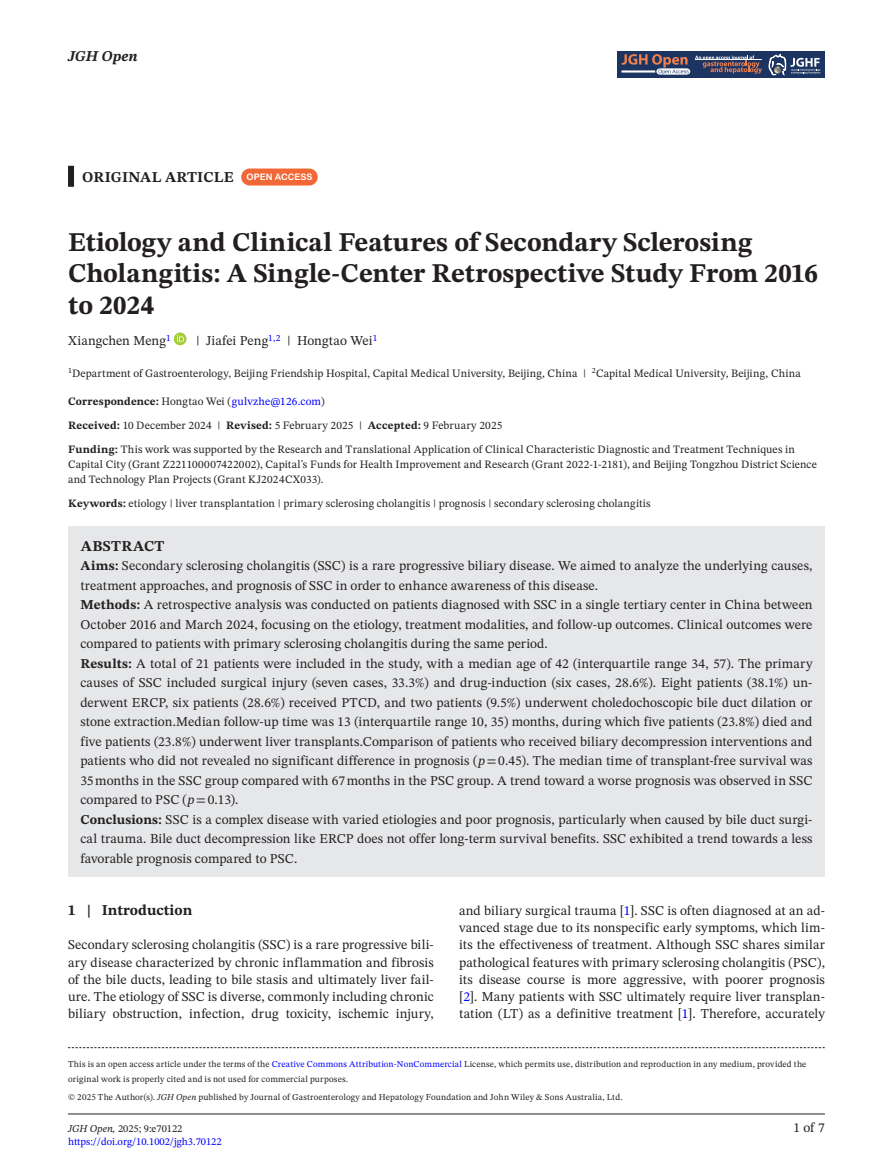
<style>
.page{position:relative;width:893px;height:1174px;background:#fff}
.page>*{position:absolute;margin:0;border:0;box-sizing:border-box;transform-origin:0 0}
.t1{font:700 27px/31.5px "STIX Two Text";color:#231f20}
.t2{font:700 15px "STIX Two Text";letter-spacing:.01em;color:#231f20}
.t3{font:italic 700 15px "STIX Two Text";color:#231f20}
.t4{font:13.5px/19.5px "STIX Two Text";letter-spacing:.005em;color:#231f20;text-align:justify}
.t5{font:11.25px/24px "STIX Two Text";letter-spacing:.015em;color:#231f20}
.t6{font:10.5px "STIX Two Text";color:#00f}
.t7{font:10.5px "STIX Two Text";color:#231f20}
.t8{font:9px/15px "STIX Two Text";letter-spacing:.015em;color:#231f20}
.s1{font-family:"Arial Rounded MT Bold";font-weight:400;font-size:9px;color:#fff}
.s2{font-weight:700}
.s3{color:#00f}
.s4{font-style:italic}
</style>
<div class="page">
<hr style="left:68px;top:1113px;width:757px;height:1px;background:#231f20">
<div style="left:617px;top:51px;width:208px;height:27px;background:#1b3462"></div>
<svg style="left:769px;top:54px;width:51px;height:21px"></svg>
<svg style="left:621px;top:54px;width:141px;height:21px"></svg>
<div style="left:68px;top:166px;width:6px;height:21px;background:#231f20"></div>
<div style="left:68px;top:526px;width:757px;height:42px;background:#e6e7e9"></div>
<div style="left:68px;top:545px;width:757px;height:58px;background:#e6e7e9"></div>
<div style="left:68px;top:584px;width:757px;height:78px;background:#e6e7e9"></div>
<div style="left:68px;top:642px;width:757px;height:176px;background:#e6e7e9"></div>
<div style="left:68px;top:798px;width:757px;height:78px;background:#e6e7e9"></div>
<div style="left:241px;top:168px;width:77px;height:17px;background:#f16736;border-radius:9px"></div>
<div style="left:174px;top:332px;width:12px;height:13px;background:#a5cd39;border-radius:50%"></div>
<svg style="left:177px;top:335px;width:7px;height:7px"></svg>
<svg style="left:68px;top:1047px;width:757px;height:1px"></svg>
<p class="t3" style="left:68px;top:46px;width:71px">JGH Open</p>
<p class="t2" style="left:82px;top:166px;width:232px">ORIGINAL ARTICLE <span class="s1">OPEN ACCESS</span></p>
<h1 class="t1" style="left:68px;top:227px;width:751px">Etiology and Clinical Features of Secondary Sclerosing<br>Cholangitis: A Single-Center Retrospective Study From 2016 to 2024</h1>
<p class="t4" style="left:68px;top:331px;width:104px">Xiangchen Meng<sup>1</sup></p>
<p class="t4" style="left:196px;top:331px;width:183px">| Jiafei Peng<sup>1,2</sup> | Hongtao Wei<sup>1</sup></p>
<p class="t5" style="left:68px;top:361px;width:734px"><sup>1</sup>Department of Gastroenterology, Beijing Friendship Hospital, Capital Medical University, Beijing, China | <sup>2</sup>Capital Medical University, Beijing, China</p>
<p class="t5" style="left:68px;top:389px;width:728px"><span class="s2">Correspondence:</span> Hongtao Wei (<span class="s3">gulvzhe@126.com</span>)<br><span class="s2">Received:</span> 10 December 2024 | <span class="s2">Revised:</span> 5 February 2025 | <span class="s2">Accepted:</span> 9 February 2025<br><span class="s2">Funding:</span> This work was supported by the Research and Translational Application of Clinical Characteristic Diagnostic and Treatment Techniques in</p>
<p class="t5" style="left:68px;top:456px;width:750px;line-height:15px">Capital City (Grant Z221100007422002), Capital's Funds for Health Improvement and Research (Grant 2022-1-2181), and Beijing Tongzhou District Science and Technology Plan Projects (Grant KJ2024CX033).</p>
<p class="t5" style="left:68px;top:491px;width:584px"><span class="s2">Keywords:</span> etiology | liver transplantation | primary sclerosing cholangitis | prognosis | secondary sclerosing cholangitis</p>
<p class="t2" style="left:81px;top:535px;width:85px">ABSTRACT</p>
<p class="t4" style="left:80px;top:556px;width:734px;text-align:left"><span class="s2">Aims:</span> Secondary sclerosing cholangitis (SSC) is a rare progressive biliary disease. We aimed to analyze the underlying causes, treatment approaches, and prognosis of SSC in order to enhance awareness of this disease.<br><span class="s2">Methods:</span> A retrospective analysis was conducted on patients diagnosed with SSC in a single tertiary center in China between October 2016 and March 2024, focusing on the etiology, treatment modalities, and follow-up outcomes. Clinical outcomes were compared to patients with primary sclerosing cholangitis during the same period.<br><span class="s2">Results:</span> A total of 21 patients were included in the study, with a median age of 42 (interquartile range 34, 57). The primary causes of SSC included surgical injury (seven cases, 33.3%) and drug-induction (six cases, 28.6%). Eight patients (38.1%) un&shy;derwent ERCP, six patients (28.6%) received PTCD, and two patients (9.5%) underwent choledochoscopic bile duct dilation or stone extraction.Median follow-up time was 13 (interquartile range 10, 35) months, during which five patients (23.8%) died and five patients (23.8%) underwent liver transplants.Comparison of patients who received biliary decompression interventions and patients who did not revealed no significant difference in prognosis (<span class="s4">p</span>=0.45). The median time of transplant-free survival was 35months in the SSC group compared with 67months in the PSC group. A trend toward a worse prognosis was observed in SSC compared to PSC (<span class="s4">p</span>=0.13).<br><span class="s2">Conclusions:</span> SSC is a complex disease with varied etiologies and poor prognosis, particularly when caused by bile duct surgi&shy;cal trauma. Bile duct decompression like ERCP does not offer long-term survival benefits. SSC exhibited a trend towards a less favorable prognosis compared to PSC.</p>
<p class="t2" style="left:68px;top:899px;width:126px">1 | Introduction</p>
<p class="t4" style="left:68px;top:936px;width:367px;line-height:17.2px">Secondary sclerosing cholangitis (SSC) is a rare progressive bili&shy;ary disease characterized by chronic inflammation and fibrosis of the bile ducts, leading to bile stasis and ultimately liver fail&shy;ure. The etiology of SSC is diverse, commonly including chronic biliary obstruction, infection, drug toxicity, ischemic injury,</p>
<p class="t4" style="left:459px;top:901px;width:367px;line-height:17.2px">and biliary surgical trauma [<span class="s3">1</span>]. SSC is often diagnosed at an ad&shy;vanced stage due to its nonspecific early symptoms, which lim&shy;its the effectiveness of treatment. Although SSC shares similar pathological features with primary sclerosing cholangitis (PSC), its disease course is more aggressive, with poorer prognosis [<span class="s3">2</span>]. Many patients with SSC ultimately require liver transplan&shy;tation (LT) as a definitive treatment [<span class="s3">1</span>]. Therefore, accurately</p>
<p class="t8" style="left:68px;top:1056px;width:740px">This is an open access article under the terms of the <span class="s3">Creative Commons Attribution-NonCommercial</span> License, which permits use, distribution and reproduction in any medium, provided the original work is properly cited and is not used for commercial purposes.</p>
<p class="t8" style="left:68px;top:1089px;width:556px">© 2025 The Author(s). <span class="s4">JGH Open</span> published by Journal of Gastroenterology and Hepatology Foundation and John Wiley &amp; Sons Australia, Ltd.</p>
<p class="t7" style="left:68px;top:1121px;width:116px"><span class="s4">JGH Open,</span> 2025; 9:e70122</p>
<p class="t4" style="left:793px;top:1118px;width:33px">1 of 7</p>
<p class="t6" style="left:68px;top:1134px;width:155px">https://doi.org/10.1002/jgh3.70122</p>
</div>
